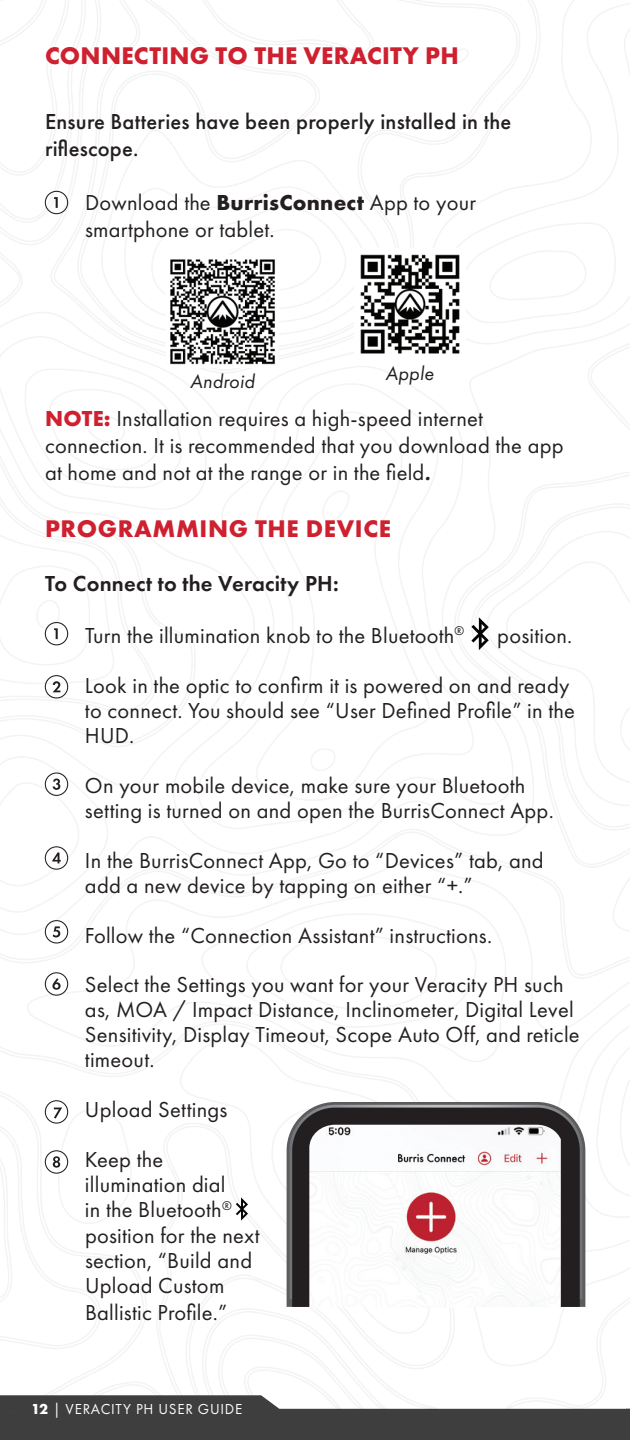
<style>
.page{position:relative;width:630px;height:1440px;background:#fff}
.page>*{position:absolute;margin:0;border:0;box-sizing:border-box;transform-origin:0 0}
.t1{font:700 25px "Futura PT";letter-spacing:.025em;color:#cf202f}
.t2{font:22.5px/25px "Futura PT";letter-spacing:.01em;color:#231f20}
.t3{font:500 22.5px/27px "Futura PT";letter-spacing:.01em;color:#231f20}
.t4{font:600 22.5px "Futura PT";letter-spacing:.01em;color:#231f20}
.t5{font:italic 20px "Futura PT";letter-spacing:.01em;color:#231f20}
.t6{font:15px "Futura PT";letter-spacing:.05em;color:#fff}
.s1{font-weight:700}
.s2{font-weight:700;color:#cf202f}
.s3{font-weight:600;font-style:italic}
</style>
<div class="page">
<div style="left:0;top:1412px;width:630px;height:28px;background:#3e3e3f"></div>
<img style="left:0;top:0;width:630px;height:1412px">
<img style="left:354px;top:249px;width:111px;height:111px">
<img style="left:167px;top:256px;width:111px;height:111px">
<svg style="left:287px;top:1102px;width:298px;height:205px;fill:#5c5c5f"></svg>
<svg style="left:289px;top:1105px;width:294px;height:194px;background:#909193"></svg>
<svg style="left:292px;top:1108px;width:288px;height:199px;background:#2d2a2b"></svg>
<img style="left:309px;top:1125px;width:252px;height:183px">
<svg style="left:236px;top:1197px;width:12px;height:24px"></svg>
<svg style="left:471px;top:617px;width:18px;height:33px"></svg>
<svg style="left:45px;top:622px;width:23px;height:23px"></svg>
<svg style="left:45px;top:191px;width:23px;height:23px"></svg>
<svg style="left:45px;top:675px;width:23px;height:24px"></svg>
<svg style="left:45px;top:773px;width:23px;height:23px"></svg>
<svg style="left:45px;top:846px;width:23px;height:24px"></svg>
<svg style="left:45px;top:920px;width:23px;height:24px"></svg>
<svg style="left:45px;top:972px;width:23px;height:24px"></svg>
<svg style="left:45px;top:1100px;width:23px;height:24px"></svg>
<svg style="left:45px;top:1150px;width:23px;height:24px"></svg>
<p class="t1" style="left:45px;top:39px;width:415px">CONNECTING TO THE VERACITY PH</p>
<p class="t3" style="left:45px;top:108px;width:468px">Ensure Batteries have been properly installed in the riflescope.</p>
<p class="t2" style="left:85px;top:188px;width:393px;line-height:27px">Download the <span class="s1">BurrisConnect</span> App to your smartphone or tablet.</p>
<p class="t5" style="left:190px;top:369px;width:66px">Android</p>
<p class="t5" style="left:386px;top:362px;width:50px">Apple</p>
<p class="t2" style="left:45px;top:404px;width:520px;line-height:27px"><span class="s2">NOTE:</span> Installation requires a high-speed internet connection. It is recommended that you download the app at home and not at the range or in the field<span class="s3">.</span></p>
<p class="t1" style="left:45px;top:512px;width:347px">PROGRAMMING THE DEVICE</p>
<p class="t4" style="left:45px;top:569px;width:295px">To Connect to the Veracity PH:</p>
<p class="t2" style="left:85px;top:622px;width:381px">Turn the illumination knob to the Bluetooth<sup>®</sup></p>
<p class="t2" style="left:497px;top:622px;width:77px">position.</p>
<p class="t2" style="left:85px;top:672px;width:491px">Look in the optic to confirm it is powered on and ready to connect. You should see “User Defined Profile” in the<br>HUD.</p>
<p class="t2" style="left:85px;top:772px;width:470px">On your mobile device, make sure your Bluetooth setting is turned on and open the BurrisConnect App.</p>
<p class="t2" style="left:85px;top:847px;width:460px">In the BurrisConnect App, Go to “Devices” tab, and add a new device by tapping on either “+.”</p>
<p class="t2" style="left:85px;top:922px;width:409px">Follow the “Connection Assistant” instructions.</p>
<p class="t2" style="left:85px;top:972px;width:496px">Select the Settings you want for your Veracity PH such as, MOA / Impact Distance, Inclinometer, Digital Level Sensitivity, Display Timeout, Scope Auto Off, and reticle timeout.</p>
<p class="t2" style="left:85px;top:1097px;width:144px">Upload Settings</p>
<p class="t2" style="left:85px;top:1147px;width:176px">Keep the illumination dial<br>in the Bluetooth<sup>® </sup>position for the next section, “Build and<br>Upload Custom<br>Ballistic Profile.”</p>
<p class="t6" style="left:31px;top:1400px;width:213px"><span class="s1">12</span> | VERACITY PH USER GUIDE</p>
</div>
